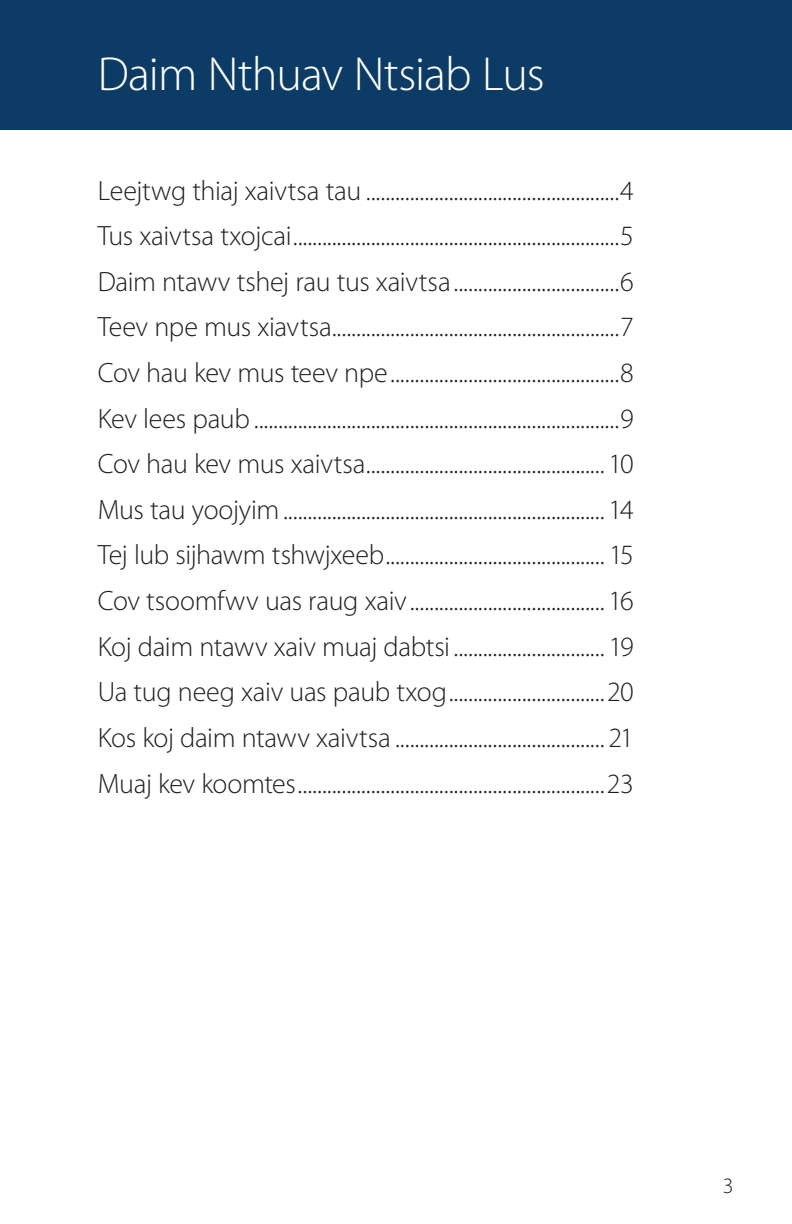
<style>
.page{position:relative;width:792px;height:1224px;background:#fff}
.page>*{position:absolute;margin:0;border:0;box-sizing:border-box;transform-origin:0 0}
.t1{font:300 48px "Myriad Pro";letter-spacing:-.02em;color:#fff}
.t2{font:300 28px "Myriad Pro";letter-spacing:-.015em;color:#231f20}
.t3{font:300 22px "Myriad Pro";color:#231f20}
</style>
<div class="page">
<div style="left:0;top:0;width:792px;height:130px;background:#0c3b65"></div>
<p class="t1" style="left:98px;top:48px;width:448px">Daim Nthuav Ntsiab Lus</p>
<p class="t2" style="left:98px;top:175px;width:538px">Leejtwg thiaj xaivtsa tau ....................................................4</p>
<p class="t2" style="left:98px;top:220px;width:538px">Tus xaivtsa txojcai...................................................................5</p>
<p class="t2" style="left:98px;top:266px;width:538px">Daim ntawv tshej rau tus xaivtsa..................................6</p>
<p class="t2" style="left:98px;top:312px;width:538px">Teev npe mus xiavtsa...........................................................7</p>
<p class="t2" style="left:98px;top:357px;width:538px">Cov hau kev mus teev npe...............................................8</p>
<p class="t2" style="left:98px;top:403px;width:538px">Kev lees paub ...........................................................................9</p>
<p class="t2" style="left:98px;top:449px;width:538px">Cov hau kev mus xaivtsa................................................. 10</p>
<p class="t2" style="left:98px;top:494px;width:538px">Mus tau yoojyim .................................................................. 14</p>
<p class="t2" style="left:98px;top:540px;width:537px">Tej lub sijhawm tshwjxeeb............................................. 15</p>
<p class="t2" style="left:98px;top:585px;width:537px">Cov tsoomfwv uas raug xaiv........................................ 16</p>
<p class="t2" style="left:98px;top:631px;width:538px">Koj daim ntawv xaiv muaj dabtsi ............................... 19</p>
<p class="t2" style="left:98px;top:677px;width:538px">Ua tug neeg xaiv uas paub txog................................20</p>
<p class="t2" style="left:98px;top:722px;width:538px">Kos koj daim ntawv xaivtsa ........................................... 21</p>
<p class="t2" style="left:98px;top:768px;width:538px">Muaj kev koomtes...............................................................23</p>
<p class="t3" style="left:723px;top:1174px;width:12px">3</p>
</div>
